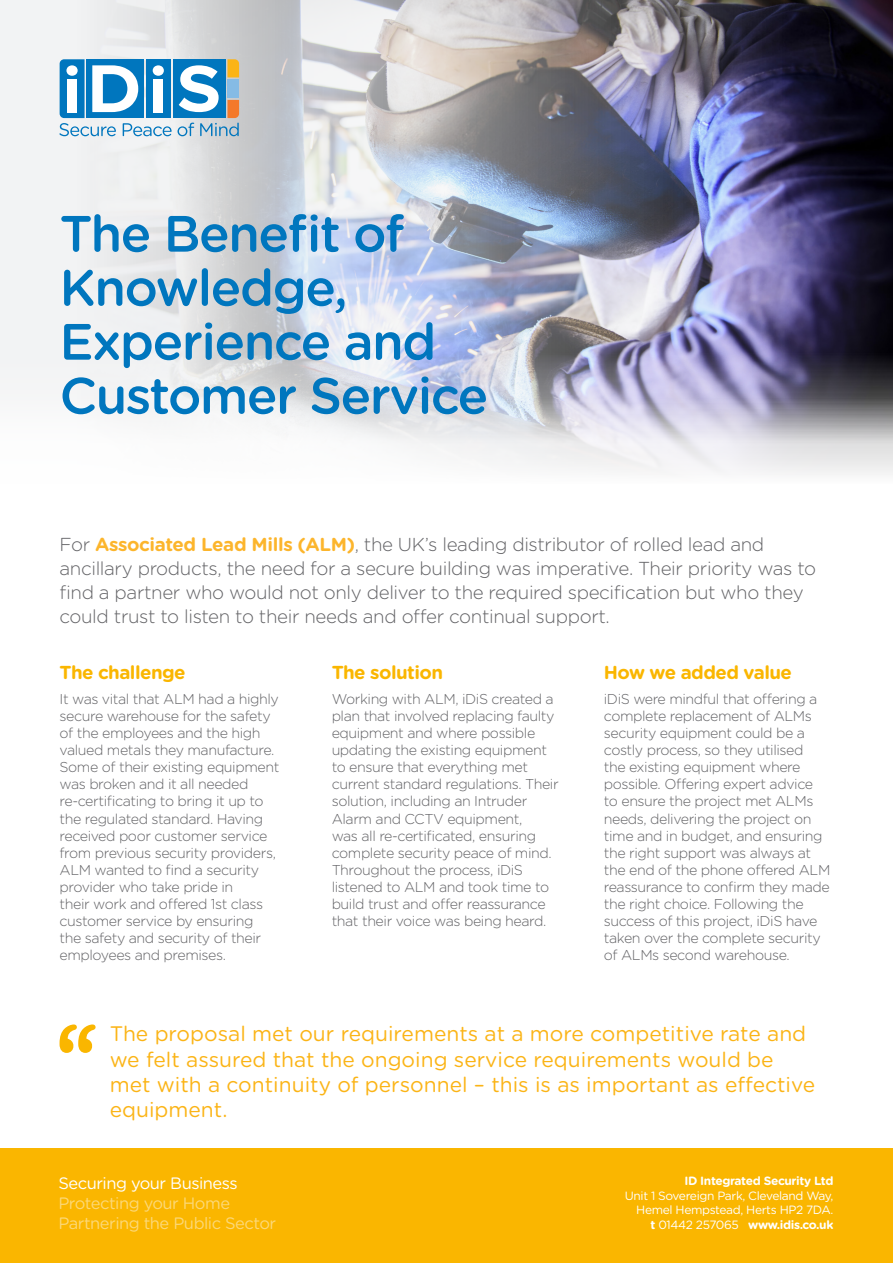
<style>
.page{position:relative;width:893px;height:1263px;background:#fff}
.page>*{position:absolute;margin:0;border:0;box-sizing:border-box;transform-origin:0 0}
.t1{font:500 51px/54px "Gotham Rounded";letter-spacing:-.03em;color:#0076be}
.t2{font:21px/25.2px "Gotham Rounded";color:#fbb416}
.t3{font:300 18.75px/24px "Gotham Rounded";letter-spacing:-.02em;color:#636366}
.t4{font:700 18.75px "Gotham Rounded";letter-spacing:-.03em;color:#fab600}
.t5{font:16.5px "Gotham Rounded";letter-spacing:-.03em;color:#fcd878}
.t6{font:16.5px "Gotham Rounded";letter-spacing:-.03em;color:#fff}
.t7{font:300 14.25px/17.1px "Gotham Rounded";letter-spacing:-.03em;color:#636366}
.t8{font:12px "Gotham Rounded";letter-spacing:-.03em;color:#fff}
.t9{font:700 12px "Gotham Rounded";letter-spacing:-.03em;color:#fff}
.s1{font-weight:700;color:#fcb52c}
.s2{font-weight:400}
</style>
<div class="page">
<img style="left:833px;top:0;width:60px;height:211px">
<img style="left:0;top:0;width:833px;height:211px">
<img style="left:0;top:211px;width:893px;height:264px">
<div style="left:0;top:1148px;width:893px;height:115px;background:#fab600"></div>
<svg style="left:60px;top:1024px;width:36px;height:29px"></svg>
<div style="left:173px;top:59px;width:52px;height:59px;background:#0076be"></div>
<svg style="left:59px;top:59px;width:113px;height:77px"></svg>
<svg style="left:178px;top:59px;width:61px;height:77px"></svg>
<p class="t1" style="left:60px;top:204px;width:378px">The Benefit of<br>Knowledge,<br>Experience and</p>
<p class="t1" style="left:60px;top:366px;width:430px">Customer Service</p>
<p class="t3" style="left:60px;top:531px;width:758px">For <span class="s1">Associated Lead Mills (ALM)</span>, the UK’s leading distributor of rolled lead and ancillary products, the need for a secure building was imperative. Their priority was to find a partner who would not only deliver to the required specification but who they could trust to listen to their needs and offer continual support.</p>
<p class="t4" style="left:60px;top:658px;width:128px">The challenge</p>
<p class="t4" style="left:332px;top:658px;width:113px">The solution</p>
<p class="t4" style="left:604px;top:658px;width:190px">How we added value</p>
<p class="t7" style="left:60px;top:690px;width:221px">It was vital that ALM had a highly secure warehouse for the safety of the employees and the high valued metals they manufacture.<br>Some of their existing equipment was broken and it all needed re-certificating to bring it up to the regulated standard. Having received poor customer service from previous security providers,<br>ALM wanted to find a security provider who take pride in<br>their work and offered 1st class customer service by ensuring<br>the safety and security of their employees and premises.</p>
<p class="t7" style="left:332px;top:690px;width:229px">Working with ALM, iDiS created a plan that involved replacing faulty equipment and where possible updating the existing equipment to ensure that everything met current standard regulations. Their solution, including an Intruder<br>Alarm and CCTV equipment,<br>was all re-certificated, ensuring complete security peace of mind.<br>Throughout the process, iDiS listened to ALM and took time to build trust and offer reassurance that their voice was being heard.</p>
<p class="t7" style="left:604px;top:690px;width:228px">iDiS were mindful that offering a complete replacement of ALMs security equipment could be a costly process, so they utilised<br>the existing equipment where possible. Offering expert advice to ensure the project met ALMs needs, delivering the project on time and in budget, and ensuring the right support was always at the end of the phone offered ALM reassurance to confirm they made the right choice. Following the success of this project, iDiS have taken over the complete security of ALMs second warehouse.</p>
<p class="t2" style="left:110px;top:1020px;width:707px">The proposal met our requirements at a more competitive rate and we felt assured that the ongoing service requirements would be met with a continuity of personnel – this is as important as effective equipment.</p>
<p class="t6" style="left:58px;top:1171px;width:181px">Securing your Business</p>
<p class="t5" style="left:58px;top:1191px;width:173px">Protecting your Home</p>
<p class="t5" style="left:58px;top:1211px;width:219px">Partnering the Public Sector</p>
<p class="t9" style="left:684px;top:1172px;width:151px">ID Integrated Security Ltd</p>
<p class="t8" style="left:625px;top:1187px;width:210px">Unit 1 Sovereign Park, Cleveland Way,</p>
<p class="t8" style="left:636px;top:1202px;width:199px">Hemel Hempstead, Herts HP2 7DA.</p>
<p class="t9" style="left:650px;top:1215px;width:184px">t <span class="s2">01442 257065</span> www.idis.co.uk</p>
</div>
